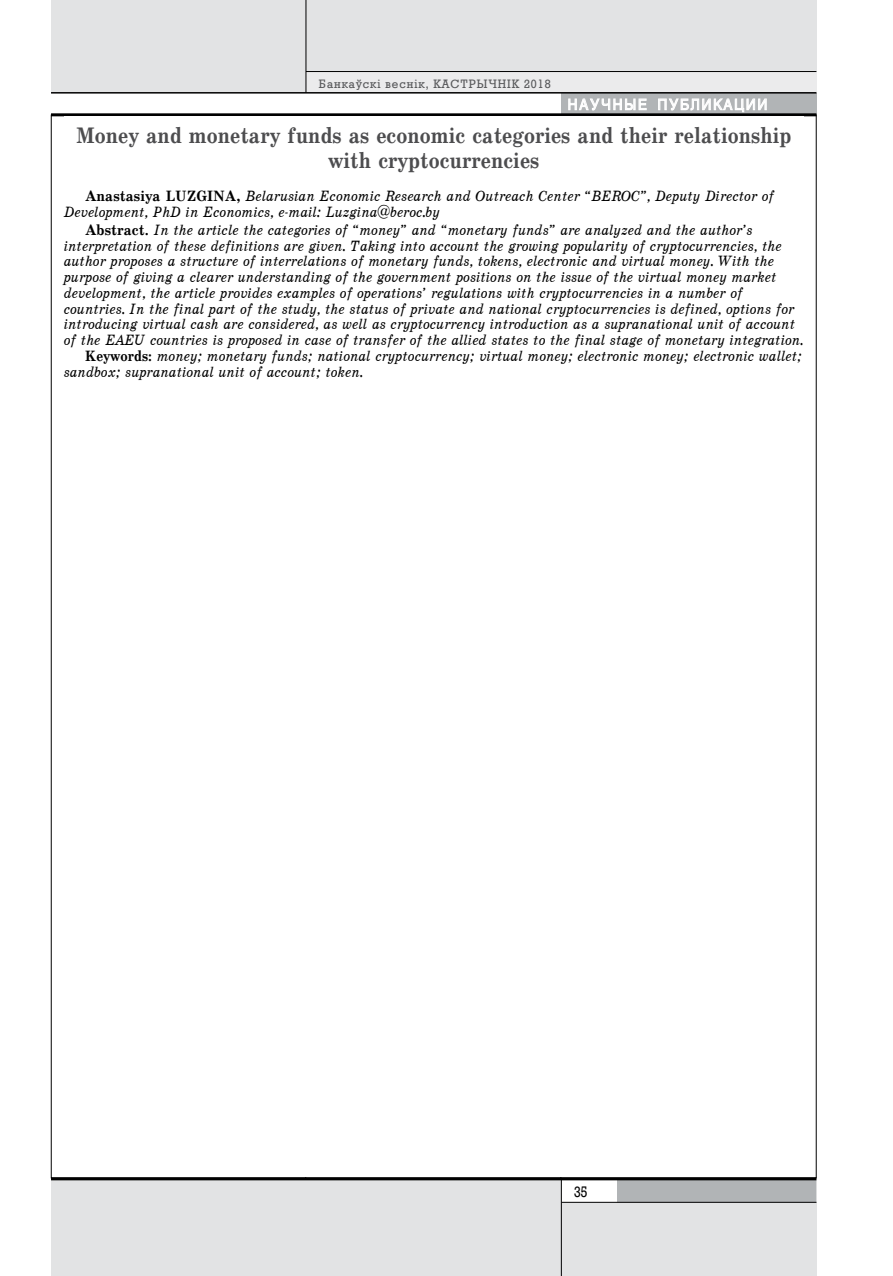
<style>
.page{position:relative;width:893px;height:1276px;background:#fff}
.page>*{position:absolute;margin:0;border:0;box-sizing:border-box;transform-origin:0 0}
.t1{font:22.5px/25.5px "School Book C Bold";color:#4d4d4f;text-align:center;scale:.9 1}
.t2{font:15px/15.8px "School Book C Italic";color:#000;scale:.9 1}
.t3{font:15px "Rodeo";color:#000;scale:.9 1}
.t4{font:12px "Rodeo";letter-spacing:.08em;color:#58595b}
.s1{font-family:"School Book C Bold"}
</style>
<div class="page">
<div style="left:561px;top:1202px;width:255px;height:74px;background:#e2e3e4"></div>
<svg style="left:616px;top:1180px;width:200px;height:22px;background:#adafb1"></svg>
<div style="left:51px;top:1180px;width:510px;height:96px;background:#e2e3e4"></div>
<hr style="left:562px;top:1202px;width:254px;height:1px;background:#000">
<hr style="left:561px;top:1178px;width:1px;height:98px;background:#000">
<div style="left:51px;top:0;width:255px;height:93px;background:#e2e3e4"></div>
<div style="left:306px;top:0;width:510px;height:72px;background:#e2e3e4"></div>
<div style="left:306px;top:72px;width:510px;height:21px;background:#ebebec"></div>
<hr style="left:306px;top:0;width:1px;height:93px;background:#000">
<hr style="left:306px;top:71px;width:510px;height:1px;background:#000">
<div style="left:561px;top:94px;width:255px;height:21px;background:#b1b4b6"></div>
<svg style="left:568px;top:98px;width:79px;height:13px"></svg>
<svg style="left:658px;top:98px;width:109px;height:14px"></svg>
<hr style="left:51px;top:113px;width:765px;height:3px;background:#000">
<hr style="left:51px;top:1177px;width:765px;height:3px;background:#000">
<hr style="left:305px;top:115px;width:1px;height:1063px;background:#000">
<hr style="left:561px;top:115px;width:1px;height:1063px;background:#000">
<hr style="left:51px;top:92px;width:765px;height:2px;background:#000">
<p class="t4" style="left:319px;top:77px;width:233px">Банкаўскі веснік, кастрычнік 2018</p>
<h1 class="t1" style="left:76px;top:123px;width:796px">Money and monetary funds as economic categories and their relationship with cryptocurrencies</h1>
<p class="t2" style="left:64px;top:188px;width:791px;text-indent:21px"><span class="s1">Anastasiya LUZGINA,</span> Belarusian Economic Research and Outreach Center “BEROC”, Deputy Director of<br>Development, PhD in Economics, e-mail: Luzgina@beroc.by</p>
<p class="t2" style="left:85px;top:222px;width:743px"><span class="s1">Abstraсt.</span> In the article the categories of “money” and “monetary funds” are analyzed and the author’s</p>
<p class="t2" style="left:64px;top:238px;width:799px">interpretation of these definitions are given. Taking into account the growing popularity of cryptocurrencies, the</p>
<p class="t2" style="left:64px;top:253px;width:791px">author proposes a structure of interrelations of monetary funds, tokens, electronic and virtual money. With the</p>
<p class="t2" style="left:64px;top:269px;width:793px">purpose of giving a clearer understanding of the government positions on the issue of the virtual money market</p>
<p class="t2" style="left:64px;top:285px;width:756px">development, the article provides examples of operations’ regulations with cryptocurrencies in a number of</p>
<p class="t2" style="left:64px;top:301px;width:813px">countries. In the final part of the study, the status of private and national cryptocurrencies is defined, options for</p>
<p class="t2" style="left:64px;top:316px;width:814px">introducing virtual cash are considered, as well as cryptocurrency introduction as a supranational unit of account</p>
<p class="t2" style="left:64px;top:332px;width:823px">of the EAEU countries is proposed in case of transfer of the allied states to the final stage of monetary integration.</p>
<p class="t2" style="left:85px;top:348px;width:798px"><span class="s1">Keywords:</span> money; monetary funds; national cryptocurrency; virtual money; electronic money; electronic wallet;</p>
<p class="t2" style="left:64px;top:364px;width:334px">sandbox; supranational unit of account; token.</p>
<p class="t3" style="left:574px;top:1183px;width:16px">35</p>
</div>
